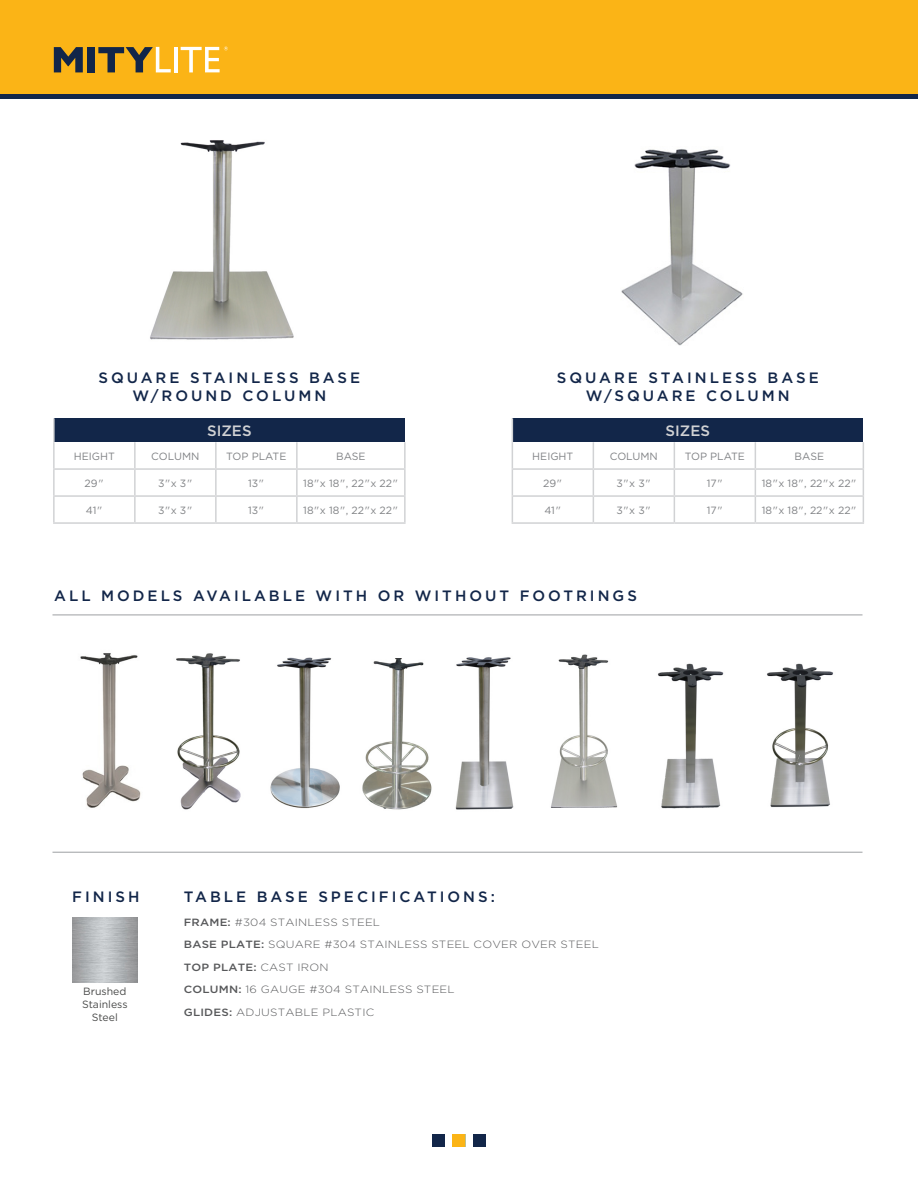
<style>
.page{position:relative;width:918px;height:1188px;background:#fff}
.page>*{position:absolute;margin:0;border:0;box-sizing:border-box;transform-origin:0 0}
.t1{font:500 15px "Gotham";letter-spacing:.2em;color:#122649}
.t2{font:500 15px "Gotham";color:#d1d2d4}
.t3{font:10.5px "Gotham";color:#808285}
.t4{font:300 10.5px "Gotham";letter-spacing:.02em;color:#57585a;scale:1.1 1}
.t5{font:10.5px/12.6px "Gotham";color:#484948;text-align:center}
.t6{font:500 10.5px "Gotham";letter-spacing:.02em;color:#57585a;scale:1.1 1}
.s1{font-weight:500}
.s2{font-weight:300}
</style>
<div class="page">
<div style="left:0;top:0;width:918px;height:98px;background:#fbb416"></div>
<hr style="left:0;top:94px;width:918px;height:4px;background:#122649">
<svg style="left:54px;top:47px;width:29px;height:25px"></svg>
<div style="left:87px;top:47px;width:7px;height:25px;background:#122649"></div>
<svg style="left:98px;top:47px;width:73px;height:25px"></svg>
<hr style="left:174px;top:47px;width:4px;height:25px;background:#fff">
<svg style="left:181px;top:46px;width:47px;height:26px"></svg>
<img style="left:270px;top:657px;width:70px;height:152px">
<img style="left:362px;top:659px;width:70px;height:151px">
<img style="left:176px;top:653px;width:65px;height:157px">
<img style="left:80px;top:653px;width:61px;height:155px">
<img style="left:621px;top:149px;width:122px;height:196px">
<img style="left:150px;top:140px;width:144px;height:200px">
<hr style="left:52px;top:615px;width:810px;height:1px;background:#9d9fa2">
<hr style="left:52px;top:852px;width:810px;height:1px;background:#9d9fa2">
<img style="left:658px;top:663px;width:66px;height:146px">
<img style="left:767px;top:663px;width:66px;height:145px">
<img style="left:551px;top:654px;width:67px;height:154px">
<img style="left:455px;top:657px;width:59px;height:153px">
<div style="left:432px;top:1134px;width:13px;height:13px;background:#122649"></div>
<div style="left:453px;top:1134px;width:12px;height:13px;background:#fbb416"></div>
<div style="left:473px;top:1134px;width:13px;height:13px;background:#122649"></div>
<div style="left:54px;top:418px;width:351px;height:24px;background:#122649"></div>
<hr style="left:53px;top:418px;width:2px;height:24px;background:#d1d2d4">
<hr style="left:53px;top:442px;width:2px;height:26px;background:#d1d2d4">
<hr style="left:134px;top:442px;width:2px;height:26px;background:#d1d2d4">
<hr style="left:215px;top:442px;width:2px;height:26px;background:#d1d2d4">
<hr style="left:296px;top:442px;width:2px;height:26px;background:#d1d2d4">
<hr style="left:404px;top:442px;width:2px;height:26px;background:#d1d2d4">
<hr style="left:53px;top:468px;width:82px;height:2px;background:#d1d2d4">
<hr style="left:53px;top:470px;width:2px;height:25px;background:#d1d2d4">
<hr style="left:135px;top:468px;width:81px;height:2px;background:#d1d2d4">
<hr style="left:134px;top:470px;width:2px;height:25px;background:#d1d2d4">
<hr style="left:216px;top:468px;width:81px;height:2px;background:#d1d2d4">
<hr style="left:215px;top:470px;width:2px;height:25px;background:#d1d2d4">
<hr style="left:297px;top:468px;width:109px;height:2px;background:#d1d2d4">
<hr style="left:296px;top:470px;width:2px;height:25px;background:#d1d2d4">
<hr style="left:404px;top:470px;width:2px;height:25px;background:#d1d2d4">
<hr style="left:53px;top:495px;width:82px;height:2px;background:#d1d2d4">
<hr style="left:53px;top:497px;width:2px;height:25px;background:#d1d2d4">
<hr style="left:135px;top:495px;width:81px;height:2px;background:#d1d2d4">
<hr style="left:134px;top:497px;width:2px;height:25px;background:#d1d2d4">
<hr style="left:216px;top:495px;width:81px;height:2px;background:#d1d2d4">
<hr style="left:215px;top:497px;width:2px;height:25px;background:#d1d2d4">
<hr style="left:297px;top:495px;width:109px;height:2px;background:#d1d2d4">
<hr style="left:296px;top:497px;width:2px;height:25px;background:#d1d2d4">
<hr style="left:404px;top:497px;width:2px;height:25px;background:#d1d2d4">
<hr style="left:53px;top:522px;width:82px;height:2px;background:#d1d2d4">
<hr style="left:135px;top:522px;width:81px;height:2px;background:#d1d2d4">
<hr style="left:216px;top:522px;width:81px;height:2px;background:#d1d2d4">
<hr style="left:297px;top:522px;width:109px;height:2px;background:#d1d2d4">
<div style="left:512px;top:418px;width:351px;height:24px;background:#122649"></div>
<hr style="left:512px;top:468px;width:81px;height:2px;background:#d1d2d4">
<hr style="left:593px;top:468px;width:81px;height:2px;background:#d1d2d4">
<hr style="left:674px;top:468px;width:81px;height:2px;background:#d1d2d4">
<hr style="left:755px;top:468px;width:109px;height:2px;background:#d1d2d4">
<hr style="left:512px;top:495px;width:81px;height:2px;background:#d1d2d4">
<svg style="left:512px;top:418px;width:1px;height:104px"></svg>
<hr style="left:593px;top:495px;width:81px;height:2px;background:#d1d2d4">
<svg style="left:593px;top:442px;width:1px;height:80px"></svg>
<hr style="left:674px;top:495px;width:81px;height:2px;background:#d1d2d4">
<svg style="left:674px;top:442px;width:1px;height:80px"></svg>
<hr style="left:755px;top:495px;width:109px;height:2px;background:#d1d2d4">
<svg style="left:755px;top:442px;width:1px;height:80px"></svg>
<svg style="left:863px;top:442px;width:1px;height:80px"></svg>
<hr style="left:512px;top:522px;width:81px;height:2px;background:#d1d2d4">
<hr style="left:593px;top:522px;width:81px;height:2px;background:#d1d2d4">
<hr style="left:674px;top:522px;width:81px;height:2px;background:#d1d2d4">
<hr style="left:755px;top:522px;width:109px;height:2px;background:#d1d2d4">
<p class="t1" style="left:98px;top:368px;width:263px">SQUARE STAINLESS BASE</p>
<p class="t1" style="left:132px;top:386px;width:195px">W/ROUND COLUMN</p>
<p class="t1" style="left:557px;top:368px;width:263px">SQUARE STAINLESS BASE</p>
<p class="t1" style="left:586px;top:386px;width:205px">W/SQUARE COLUMN</p>
<p class="t2" style="left:207px;top:421px;width:46px">SIZES</p>
<p class="t2" style="left:666px;top:421px;width:46px">SIZES</p>
<p class="t3" style="left:74px;top:449px;width:43px">HEIGHT</p>
<p class="t3" style="left:151px;top:449px;width:50px">COLUMN</p>
<p class="t3" style="left:226px;top:449px;width:62px">TOP PLATE</p>
<p class="t3" style="left:336px;top:449px;width:31px">BASE</p>
<p class="t3" style="left:85px;top:476px;width:21px">29"</p>
<p class="t3" style="left:158px;top:476px;width:36px">3"x 3"</p>
<p class="t3" style="left:248px;top:476px;width:18px">13"</p>
<p class="t3" style="left:303px;top:476px;width:97px">18"x 18", 22"x 22"</p>
<p class="t3" style="left:86px;top:503px;width:18px">41"</p>
<p class="t3" style="left:158px;top:503px;width:36px">3"x 3"</p>
<p class="t3" style="left:248px;top:503px;width:18px">13"</p>
<p class="t3" style="left:303px;top:503px;width:97px">18"x 18", 22"x 22"</p>
<p class="t3" style="left:532px;top:449px;width:43px">HEIGHT</p>
<p class="t3" style="left:610px;top:449px;width:50px">COLUMN</p>
<p class="t3" style="left:685px;top:449px;width:62px">TOP PLATE</p>
<p class="t3" style="left:795px;top:449px;width:31px">BASE</p>
<p class="t3" style="left:543px;top:476px;width:21px">29"</p>
<p class="t3" style="left:617px;top:476px;width:36px">3"x 3"</p>
<p class="t3" style="left:707px;top:476px;width:18px">17"</p>
<p class="t3" style="left:762px;top:476px;width:97px">18"x 18", 22"x 22"</p>
<p class="t3" style="left:544px;top:503px;width:18px">41"</p>
<p class="t3" style="left:617px;top:503px;width:36px">3"x 3"</p>
<p class="t3" style="left:707px;top:503px;width:18px">17"</p>
<p class="t3" style="left:762px;top:503px;width:97px">18"x 18", 22"x 22"</p>
<p class="t1" style="left:54px;top:586px;width:584px">ALL MODELS AVAILABLE WITH OR WITHOUT FOOTRINGS</p>
<p class="t1" style="left:72px;top:887px;width:69px">FINISH</p>
<p class="t1" style="left:184px;top:887px;width:313px">TABLE BASE SPECIFICATIONS:</p>
<p class="t4" style="left:184px;top:915px;width:180px"><span class="s1">FRAME:</span> #304 STAINLESS STEEL</p>
<p class="t4" style="left:184px;top:938px;width:379px"><span class="s1">BASE PLATE:</span> SQUARE #304 STAINLESS STEEL COVER OVER STEEL</p>
<p class="t6" style="left:184px;top:960px;width:133px">TOP PLATE: <span class="s2">CAST IRON</span></p>
<p class="t4" style="left:184px;top:983px;width:248px"><span class="s1">COLUMN:</span> 16 GAUGE #304 STAINLESS STEEL</p>
<p class="t4" style="left:184px;top:1005px;width:175px"><span class="s1">GLIDES:</span> ADJUSTABLE PLASTIC</p>
<p class="t5" style="left:83px;top:985px;width:45px">Brushed</p>
<p class="t5" style="left:82px;top:998px;width:47px">Stainless<br>Steel</p>
</div>
